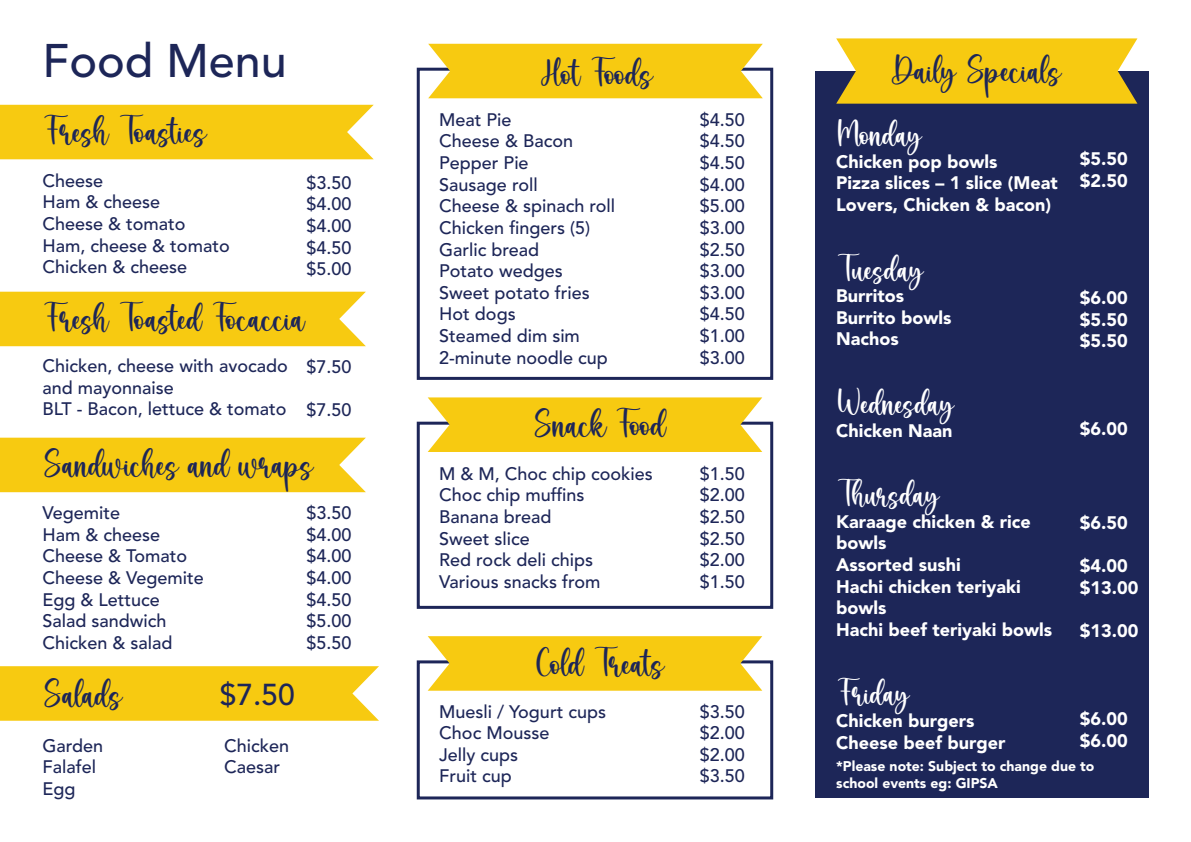
<style>
.page{position:relative;width:1191px;height:842px;background:#fff}
.page>*{position:absolute;margin:0;border:0;box-sizing:border-box;transform-origin:0 0}
.t1{font:500 46.7px "Avenir LT Std";color:#1d2658}
.t2{font:43px "Bravely";color:#1d2658}
.t3{font:40px "Bravely";color:#fff}
.t4{font:500 30px "Avenir LT Std";color:#1d2658}
.t5{font:500 18px/21.6px "Avenir LT Std";color:#1d2658}
.t6{font:900 18px/21.6px "Avenir LT Std";color:#fff}
.t7{font:900 14px/16.8px "Avenir LT Std";color:#fff}
</style>
<div class="page">
<div style="left:417px;top:68px;width:356px;height:312px;border:3px solid #1d2658"></div>
<div style="left:815px;top:71px;width:333px;height:727px;background:#1d2658"></div>
<div style="left:417px;top:422px;width:356px;height:187px;border:3px solid #1d2658"></div>
<div style="left:417px;top:660px;width:356px;height:139px;border:3px solid #1d2658"></div>
<svg style="left:836px;top:38px;width:301px;height:66px;background:#efc51c"></svg>
<svg style="left:428px;top:397px;width:334px;height:55px;background:#f6cc20"></svg>
<svg style="left:428px;top:636px;width:334px;height:55px;background:#f6cc20"></svg>
<svg style="left:428px;top:44px;width:335px;height:54px;background:#f6cc1f"></svg>
<div style="left:0;top:105px;width:374px;height:54px;background:#f7ca11"></div>
<div style="left:0;top:292px;width:366px;height:54px;background:#f7ca11"></div>
<div style="left:0;top:438px;width:366px;height:54px;background:#f7ca11"></div>
<svg style="left:0;top:666px;width:379px;height:55px;background:#f7cc1b"></svg>
<p class="t1" style="left:43px;top:34px;width:246px">Food Menu</p>
<p class="t2" style="left:43px;top:113px;width:165px">Fresh Toasties</p>
<p class="t5" style="left:43px;top:170px;width:62px">Cheese</p>
<p class="t5" style="left:43px;top:192px;width:119px">Ham &amp; cheese</p>
<p class="t5" style="left:43px;top:213px;width:145px">Cheese &amp; tomato</p>
<p class="t5" style="left:43px;top:235px;width:189px">Ham, cheese &amp; tomato</p>
<p class="t5" style="left:43px;top:257px;width:146px">Chicken &amp; cheese</p>
<p class="t5" style="left:306px;top:172px;width:47px">$3.50</p>
<p class="t5" style="left:306px;top:194px;width:47px">$4.00</p>
<p class="t5" style="left:306px;top:215px;width:47px">$4.00</p>
<p class="t5" style="left:306px;top:237px;width:47px">$4.50</p>
<p class="t5" style="left:306px;top:259px;width:47px">$5.00</p>
<p class="t2" style="left:43px;top:300px;width:263px">Fresh Toasted Focaccia</p>
<p class="t5" style="left:43px;top:355px;width:247px">Chicken, cheese with avocado and mayonnaise</p>
<p class="t5" style="left:43px;top:398px;width:245px">BLT - Bacon, lettuce &amp; tomato</p>
<p class="t5" style="left:306px;top:357px;width:47px">$7.50</p>
<p class="t5" style="left:306px;top:400px;width:47px">$7.50</p>
<p class="t2" style="left:43px;top:446px;width:271px">Sandwiches and wraps</p>
<p class="t5" style="left:43px;top:503px;width:79px">Vegemite</p>
<p class="t5" style="left:43px;top:524px;width:119px">Ham &amp; cheese</p>
<p class="t5" style="left:43px;top:546px;width:146px">Cheese &amp; Tomato</p>
<p class="t5" style="left:43px;top:567px;width:163px">Cheese &amp; Vegemite</p>
<p class="t5" style="left:43px;top:589px;width:119px">Egg &amp; Lettuce</p>
<p class="t5" style="left:43px;top:611px;width:126px">Salad sandwich</p>
<p class="t5" style="left:43px;top:632px;width:132px">Chicken &amp; salad</p>
<p class="t2" style="left:43px;top:676px;width:80px">Salads</p>
<p class="t5" style="left:43px;top:735px;width:62px">Garden</p>
<p class="t5" style="left:43px;top:757px;width:55px">Falafel</p>
<p class="t5" style="left:43px;top:778px;width:34px">Egg</p>
<p class="t4" style="left:220px;top:677px;width:77px">$7.50</p>
<p class="t5" style="left:224px;top:735px;width:67px">Chicken</p>
<p class="t5" style="left:224px;top:757px;width:58px">Caesar</p>
<p class="t5" style="left:306px;top:503px;width:47px">$3.50</p>
<p class="t5" style="left:306px;top:524px;width:47px">$4.00</p>
<p class="t5" style="left:306px;top:546px;width:47px">$4.00</p>
<p class="t5" style="left:306px;top:567px;width:47px">$4.00</p>
<p class="t5" style="left:306px;top:589px;width:47px">$4.50</p>
<p class="t5" style="left:306px;top:611px;width:47px">$5.00</p>
<p class="t5" style="left:306px;top:632px;width:47px">$5.50</p>
<p class="t2" style="left:539px;top:55px;width:114px">Hot Foods</p>
<p class="t2" style="left:889px;top:52px;width:172px">Daily Specials</p>
<p class="t5" style="left:439px;top:109px;width:74px">Meat Pie</p>
<p class="t5" style="left:439px;top:131px;width:135px">Cheese &amp; Bacon</p>
<p class="t5" style="left:439px;top:152px;width:91px">Pepper Pie</p>
<p class="t5" style="left:439px;top:174px;width:100px">Sausage roll</p>
<p class="t5" style="left:439px;top:196px;width:177px">Cheese &amp; spinach roll</p>
<p class="t5" style="left:439px;top:217px;width:152px">Chicken fingers (5)</p>
<p class="t5" style="left:439px;top:239px;width:102px">Garlic bread</p>
<p class="t5" style="left:439px;top:260px;width:125px">Potato wedges</p>
<p class="t5" style="left:439px;top:282px;width:152px">Sweet potato fries</p>
<p class="t5" style="left:439px;top:304px;width:78px">Hot dogs</p>
<p class="t5" style="left:439px;top:325px;width:142px">Steamed dim sim</p>
<p class="t5" style="left:439px;top:347px;width:170px">2-minute noodle cup</p>
<p class="t2" style="left:533px;top:406px;width:134px">Snack Food</p>
<p class="t5" style="left:700px;top:109px;width:47px">$4.50</p>
<p class="t5" style="left:700px;top:131px;width:47px">$4.50</p>
<p class="t5" style="left:700px;top:152px;width:47px">$4.50</p>
<p class="t5" style="left:700px;top:174px;width:47px">$4.00</p>
<p class="t5" style="left:700px;top:196px;width:47px">$5.00</p>
<p class="t5" style="left:700px;top:217px;width:47px">$3.00</p>
<p class="t5" style="left:700px;top:239px;width:47px">$2.50</p>
<p class="t5" style="left:700px;top:260px;width:47px">$3.00</p>
<p class="t5" style="left:700px;top:282px;width:47px">$3.00</p>
<p class="t5" style="left:700px;top:304px;width:47px">$4.50</p>
<p class="t5" style="left:700px;top:325px;width:47px">$1.00</p>
<p class="t5" style="left:700px;top:347px;width:47px">$3.00</p>
<p class="t3" style="left:836px;top:117px;width:86px">Monday</p>
<p class="t6" style="left:836px;top:151px;width:163px">Chicken pop bowls</p>
<p class="t6" style="left:836px;top:172px;width:223px">Pizza slices – 1 slice (Meat<br>Lovers, Chicken &amp; bacon)</p>
<p class="t3" style="left:836px;top:252px;width:88px">Tuesday</p>
<p class="t6" style="left:836px;top:285px;width:69px">Burritos</p>
<p class="t6" style="left:836px;top:307px;width:117px">Burrito bowls</p>
<p class="t6" style="left:836px;top:328px;width:64px">Nachos</p>
<p class="t3" style="left:836px;top:386px;width:118px">Wednesday</p>
<p class="t6" style="left:836px;top:419px;width:118px">Chicken Naan</p>
<p class="t6" style="left:1080px;top:148px;width:49px">$5.50</p>
<p class="t6" style="left:1080px;top:169px;width:49px">$2.50</p>
<p class="t6" style="left:1080px;top:287px;width:49px">$6.00</p>
<p class="t6" style="left:1080px;top:309px;width:49px">$5.50</p>
<p class="t6" style="left:1080px;top:330px;width:49px">$5.50</p>
<p class="t6" style="left:1080px;top:418px;width:49px">$6.00</p>
<p class="t5" style="left:439px;top:463px;width:215px">M &amp; M, Choc chip cookies</p>
<p class="t5" style="left:439px;top:485px;width:147px">Choc chip muffins</p>
<p class="t5" style="left:439px;top:506px;width:114px">Banana bread</p>
<p class="t5" style="left:439px;top:528px;width:92px">Sweet slice</p>
<p class="t5" style="left:439px;top:550px;width:155px">Red rock deli chips</p>
<p class="t5" style="left:439px;top:571px;width:163px">Various snacks from</p>
<p class="t2" style="left:534px;top:645px;width:130px">Cold Treats</p>
<p class="t5" style="left:439px;top:701px;width:168px">Muesli / Yogurt cups</p>
<p class="t5" style="left:439px;top:723px;width:112px">Choc Mousse</p>
<p class="t5" style="left:439px;top:744px;width:81px">Jelly cups</p>
<p class="t5" style="left:439px;top:766px;width:74px">Fruit cup</p>
<p class="t5" style="left:700px;top:463px;width:47px">$1.50</p>
<p class="t5" style="left:700px;top:485px;width:47px">$2.00</p>
<p class="t5" style="left:700px;top:506px;width:47px">$2.50</p>
<p class="t5" style="left:700px;top:528px;width:47px">$2.50</p>
<p class="t5" style="left:700px;top:550px;width:47px">$2.00</p>
<p class="t5" style="left:700px;top:571px;width:47px">$1.50</p>
<p class="t5" style="left:700px;top:701px;width:47px">$3.50</p>
<p class="t5" style="left:700px;top:723px;width:47px">$2.00</p>
<p class="t5" style="left:700px;top:744px;width:47px">$2.00</p>
<p class="t5" style="left:700px;top:766px;width:47px">$3.50</p>
<p class="t3" style="left:836px;top:477px;width:104px">Thursday</p>
<p class="t6" style="left:836px;top:511px;width:196px">Karaage chicken &amp; rice bowls</p>
<p class="t6" style="left:836px;top:554px;width:126px">Assorted sushi</p>
<p class="t6" style="left:836px;top:575px;width:186px">Hachi chicken teriyaki bowls</p>
<p class="t6" style="left:836px;top:619px;width:218px">Hachi beef teriyaki bowls</p>
<p class="t3" style="left:836px;top:677px;width:74px">Friday</p>
<p class="t6" style="left:836px;top:710px;width:140px">Chicken burgers</p>
<p class="t6" style="left:836px;top:731px;width:171px">Cheese beef burger</p>
<p class="t6" style="left:1080px;top:512px;width:49px">$6.50</p>
<p class="t6" style="left:1080px;top:555px;width:49px">$4.00</p>
<p class="t6" style="left:1080px;top:576px;width:60px">$13.00</p>
<p class="t6" style="left:1080px;top:620px;width:60px">$13.00</p>
<p class="t6" style="left:1080px;top:708px;width:49px">$6.00</p>
<p class="t6" style="left:1080px;top:729px;width:49px">$6.00</p>
<p class="t7" style="left:836px;top:758px;width:260px">*Please note: Subject to change due to school events eg: GIPSA</p>
</div>
